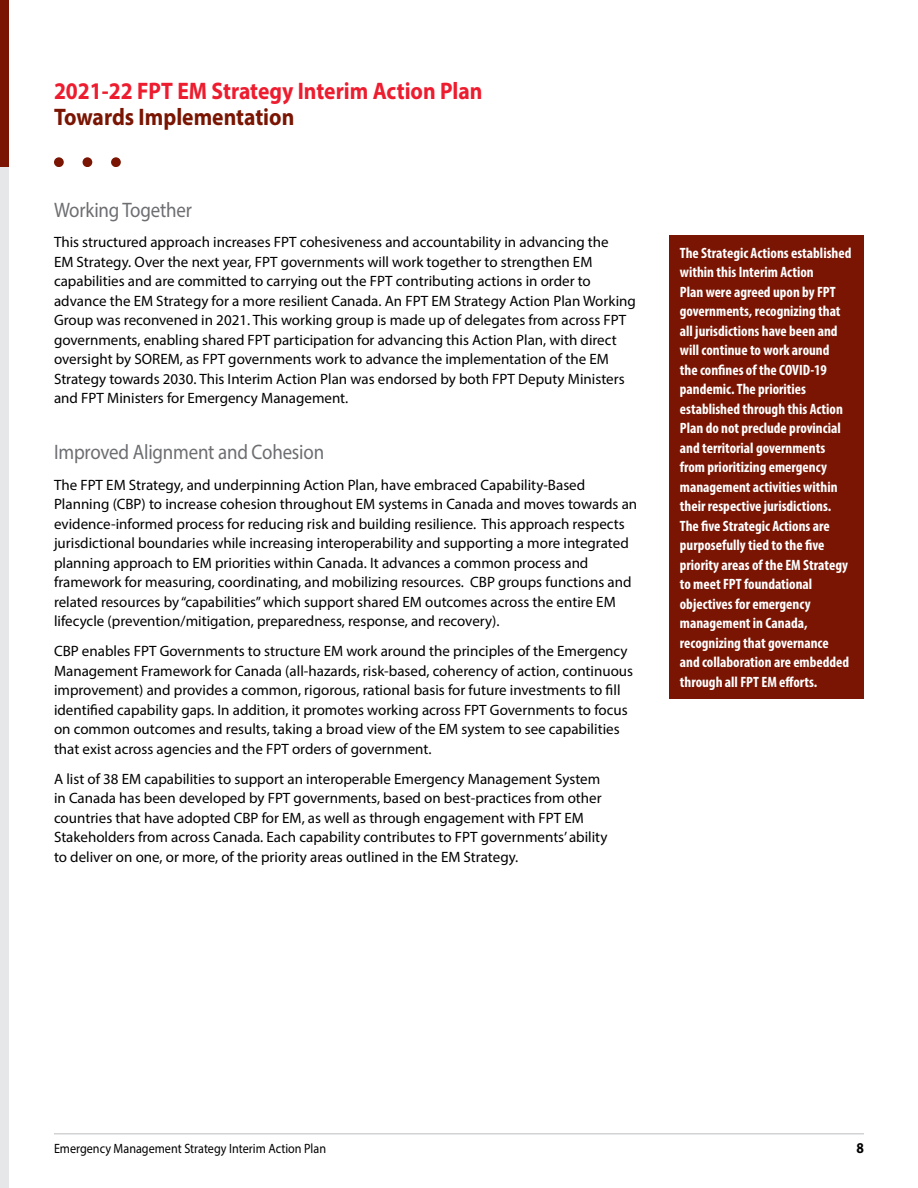
<style>
.page{position:relative;width:918px;height:1188px;background:#fff}
.page>*{position:absolute;margin:0;border:0;box-sizing:border-box;transform-origin:0 0}
.t1{font:700 24px "Myriad Pro";color:#ed1c2e;scale:.9 1}
.t2{font:700 24px "Myriad Pro";color:#7a1503;scale:.9 1}
.t3{font:21px "Myriad Pro";letter-spacing:-.01em;color:#6d6e71;scale:.9 1}
.t4{font:15px/19.5px "Myriad Pro";color:#000}
.t5{font:700 condensed 15px/19.5px "Myriad Pro";color:#fff}
.t6{font:700 15px "Myriad Pro";color:#000;scale:.9 1}
.t7{font:13.5px "Myriad Pro";color:#000;scale:.9 1}
</style>
<div class="page">
<hr style="left:54px;top:1133px;width:810px;height:2px;background:#d1d3d4">
<div style="left:111px;top:157px;width:10px;height:10px;background:#7a1503;border-radius:5px"></div>
<div style="left:54px;top:157px;width:10px;height:10px;background:#7a1503;border-radius:5px"></div>
<div style="left:83px;top:157px;width:9px;height:10px;background:#7a1503;border-radius:5px"></div>
<div style="left:0;top:0;width:8px;height:1031px;background:#7a1503"></div>
<div style="left:0;top:168px;width:8px;height:1020px;background:#e6e7e8"></div>
<div style="left:669px;top:236px;width:195px;height:463px;background:#7a1503"></div>
<h1 class="t1" style="left:54px;top:75px;width:478px">2021-22 FPT EM Strategy Interim Action Plan</h1>
<h1 class="t2" style="left:54px;top:101px;width:269px">Towards Implementation</h1>
<h2 class="t3" style="left:54px;top:197px;width:155px">Working Together</h2>
<p class="t4" style="left:54px;top:232px;width:584px">This structured approach increases FPT cohesiveness and accountability in advancing the<br>EM Strategy. Over the next year, FPT governments will work together to strengthen EM capabilities and are committed to carrying out the FPT contributing actions in order to advance the EM Strategy for a more resilient Canada. An FPT EM Strategy Action Plan Working Group was reconvened in 2021. This working group is made up of delegates from across FPT governments, enabling shared FPT participation for advancing this Action Plan, with direct oversight by SOREM, as FPT governments work to advance the implementation of the EM Strategy towards 2030. This Interim Action Plan was endorsed by both FPT Deputy Ministers and FPT Ministers for Emergency Management.</p>
<h2 class="t3" style="left:54px;top:439px;width:302px">Improved Alignment and Cohesion</h2>
<p class="t4" style="left:54px;top:475px;width:585px">The FPT EM Strategy, and underpinning Action Plan, have embraced Capability-Based Planning (CBP) to increase cohesion throughout EM systems in Canada and moves towards an evidence-informed process for reducing risk and building resilience. This approach respects jurisdictional boundaries while increasing interoperability and supporting a more integrated planning approach to EM priorities within Canada. It advances a common process and framework for measuring, coordinating, and mobilizing resources. CBP groups functions and related resources by “capabilities” which support shared EM outcomes across the entire EM lifecycle (prevention/mitigation, preparedness, response, and recovery).</p>
<p class="t4" style="left:54px;top:641px;width:581px">CBP enables FPT Governments to structure EM work around the principles of the Emergency Management Framework for Canada (all-hazards, risk-based, coherency of action, continuous improvement) and provides a common, rigorous, rational basis for future investments to fill identified capability gaps. In addition, it promotes working across FPT Governments to focus on common outcomes and results, taking a broad view of the EM system to see capabilities that exist across agencies and the FPT orders of government.</p>
<p class="t4" style="left:54px;top:769px;width:555px">A list of 38 EM capabilities to support an interoperable Emergency Management System in Canada has been developed by FPT governments, based on best-practices from other countries that have adopted CBP for EM, as well as through engagement with FPT EM Stakeholders from across Canada. Each capability contributes to FPT governments’ ability to deliver on one, or more, of the priority areas outlined in the EM Strategy.</p>
<p class="t5" style="left:680px;top:243px;width:173px">The Strategic Actions established within this Interim Action<br>Plan were agreed upon by FPT governments, recognizing that all jurisdictions have been and will continue to work around<br>the confines of the COVID-19 pandemic. The priorities established through this Action<br>Plan do not preclude provincial and territorial governments from prioritizing emergency management activities within their respective jurisdictions.<br>The five Strategic Actions are purposefully tied to the five priority areas of the EM Strategy to meet FPT foundational objectives for emergency management in Canada, recognizing that governance and collaboration are embedded through all FPT EM efforts.</p>
<p class="t7" style="left:54px;top:1140px;width:304px">Emergency Management Strategy Interim Action Plan</p>
<p class="t6" style="left:857px;top:1138px;width:10px">8</p>
</div>
